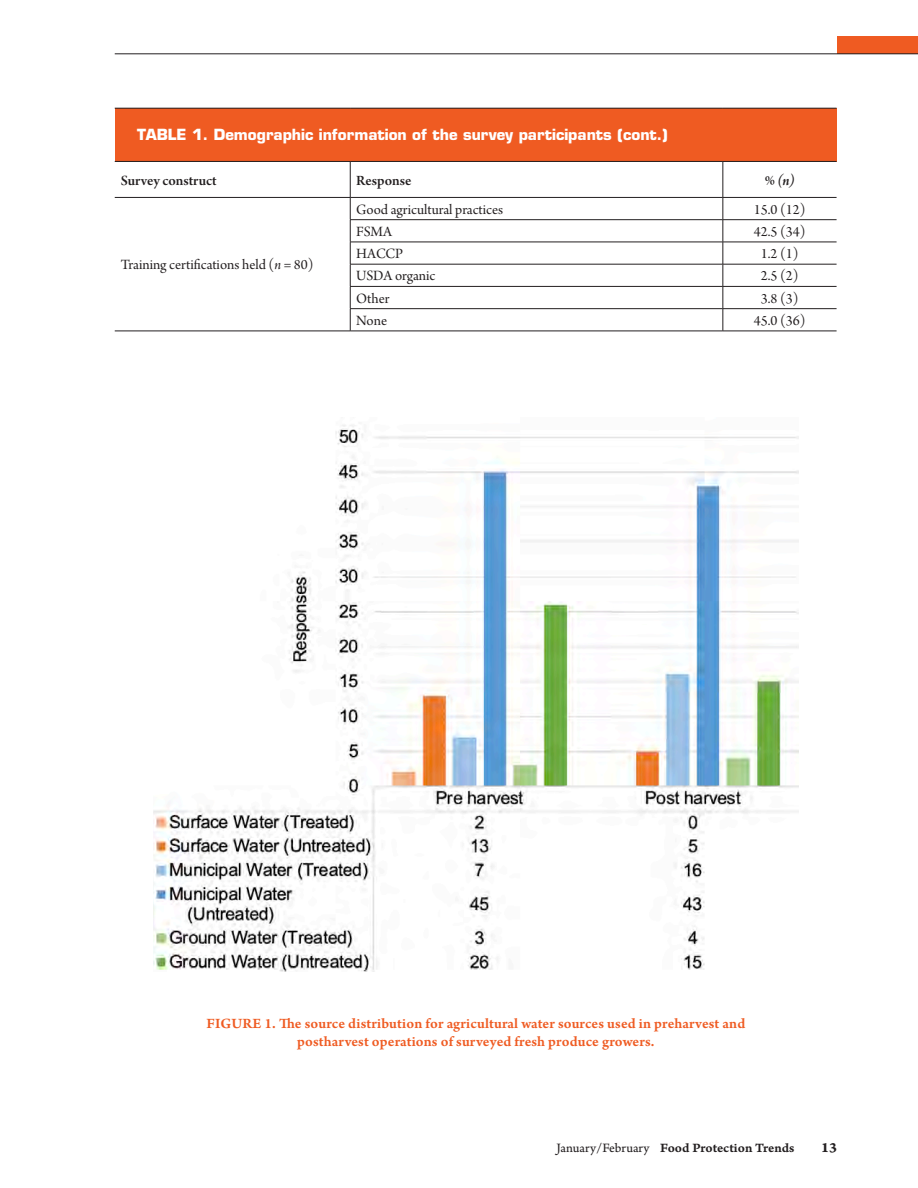
<style>
.page{position:relative;width:918px;height:1188px;background:#fff}
.page>*{position:absolute;margin:0;border:0;box-sizing:border-box;transform-origin:0 0}
.Table_Info{font:15px "Arno Pro Subhead";color:#231f20}
.Figure_Legends{font:15px/18px "Arno Pro Smbd Sm Text";letter-spacing:.005em;color:#ef5b22;text-align:center}
.Table_Title{font:700 15px "Eurostile LT Std";color:#fff}
.Table_Info-2{font:15px "Arno Pro Smbd Subhead";color:#231f20}
.Table_Info-3{font:15px "Arno Pro Smbd Italic Subhead";color:#231f20}
.t1{font:15px "Arno Pro Bold Caption";color:#231f20}
.t2{font:13.5px "Arno Pro Smbd Caption";letter-spacing:-.005em;color:#231f20}
.s1{font-family:"Arno Pro Smbd Subhead"}
.s2{font-family:"Arno Pro Italic Subhead"}
.s3{font-family:"Arno Pro Sm Text"}
</style>
<div class="page">
<div style="left:115px;top:108px;width:722px;height:53px;background:#ef5b22"></div>
<hr style="left:115px;top:108px;width:235px;height:1px;background:#231f20">
<hr style="left:350px;top:108px;width:373px;height:1px;background:#231f20">
<hr style="left:723px;top:108px;width:114px;height:1px;background:#231f20">
<hr style="left:115px;top:161px;width:235px;height:1px;background:#231f20">
<hr style="left:350px;top:161px;width:373px;height:1px;background:#231f20">
<hr style="left:350px;top:162px;width:1px;height:35px;background:#231f20">
<hr style="left:723px;top:161px;width:114px;height:1px;background:#231f20">
<hr style="left:723px;top:162px;width:1px;height:35px;background:#231f20">
<hr style="left:350px;top:197px;width:373px;height:1px;background:#231f20">
<hr style="left:723px;top:197px;width:114px;height:1px;background:#231f20">
<hr style="left:350px;top:219px;width:373px;height:1px;background:#231f20">
<hr style="left:723px;top:219px;width:114px;height:1px;background:#231f20">
<hr style="left:350px;top:242px;width:373px;height:1px;background:#231f20">
<hr style="left:723px;top:242px;width:114px;height:1px;background:#231f20">
<hr style="left:350px;top:264px;width:373px;height:1px;background:#231f20">
<hr style="left:723px;top:264px;width:114px;height:1px;background:#231f20">
<hr style="left:350px;top:286px;width:373px;height:1px;background:#231f20">
<hr style="left:723px;top:286px;width:114px;height:1px;background:#231f20">
<hr style="left:115px;top:331px;width:235px;height:1px;background:#231f20">
<hr style="left:350px;top:308px;width:373px;height:1px;background:#231f20">
<hr style="left:723px;top:308px;width:114px;height:1px;background:#231f20">
<svg style="left:723px;top:198px;width:1px;height:133px"></svg>
<hr style="left:350px;top:331px;width:373px;height:1px;background:#231f20">
<hr style="left:723px;top:331px;width:114px;height:1px;background:#231f20">
<hr style="left:115px;top:197px;width:235px;height:1px;background:#231f20">
<svg style="left:350px;top:198px;width:1px;height:133px"></svg>
<img style="left:154px;top:425px;width:644px;height:547px">
<div style="left:837px;top:36px;width:81px;height:18px;background:#ef5b22"></div>
<hr style="left:115px;top:53px;width:803px;height:1px;background:#231f20">
<p class="Table_Title" style="left:137px;top:126px;width:532px">TABLE 1. Demographic information of the survey participants (cont.)</p>
<p class="Table_Info-2" style="left:121px;top:172px;width:97px">Survey construct</p>
<p class="Table_Info-2" style="left:356px;top:172px;width:57px">Response</p>
<p class="Table_Info-3" style="left:765px;top:172px;width:31px"><span class="s1">%</span> (n)</p>
<p class="Table_Info" style="left:121px;top:256px;width:194px">Training certifications held (<span class="s2">n</span> = 80)</p>
<p class="Table_Info" style="left:356px;top:201px;width:148px">Good agricultural practices</p>
<p class="Table_Info" style="left:754px;top:201px;width:53px">15.0 (12)</p>
<p class="Table_Info" style="left:356px;top:223px;width:37px">FSMA</p>
<p class="Table_Info" style="left:754px;top:223px;width:53px">42.5 (34)</p>
<p class="Table_Info" style="left:356px;top:245px;width:48px">HACCP</p>
<p class="Table_Info" style="left:761px;top:245px;width:39px">1.2 (1)</p>
<p class="Table_Info" style="left:356px;top:268px;width:81px">USDA organic</p>
<p class="Table_Info" style="left:761px;top:268px;width:39px">2.5 (2)</p>
<p class="Table_Info" style="left:356px;top:290px;width:35px">Other</p>
<p class="Table_Info" style="left:761px;top:290px;width:39px">3.8 (3)</p>
<p class="Table_Info" style="left:356px;top:312px;width:32px">None</p>
<p class="Table_Info" style="left:754px;top:312px;width:53px">45.0 (36)</p>
<p class="Figure_Legends" style="left:206px;top:1015px;width:540px">FIGURE 1. The source distribution for agricultural water sources used in preharvest and postharvest operations of surveyed fresh produce growers.</p>
<p class="t2" style="left:557px;top:1140px;width:239px"><span class="s3">January/February</span> Food Protection Trends</p>
<p class="t1" style="left:821px;top:1138px;width:17px">13</p>
</div>
